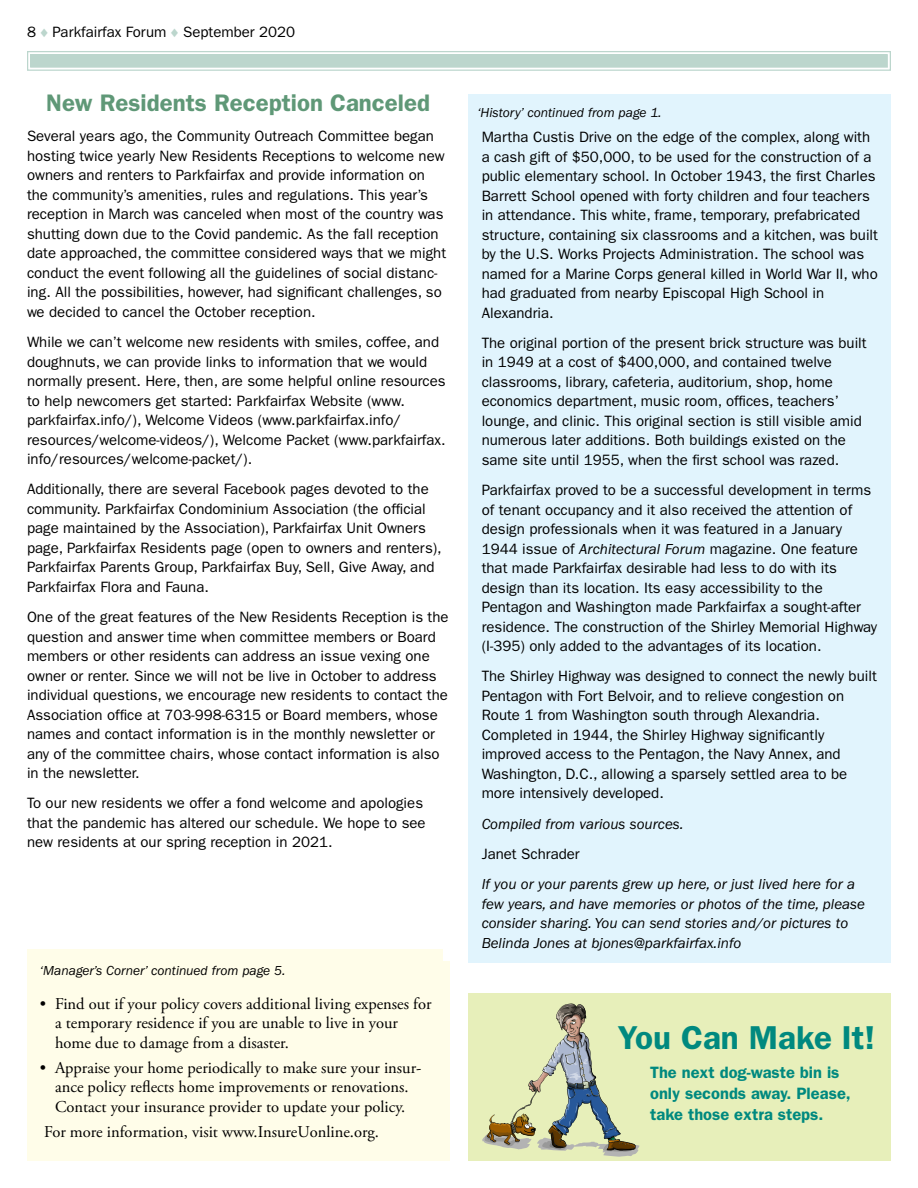
<style>
.page{position:relative;width:918px;height:1188px;background:#fff}
.page>*{position:absolute;margin:0;border:0;box-sizing:border-box;transform-origin:0 0}
.t1{font:600 33.3px "ITC Franklin Gothic Std";color:#00897f}
.t2{font:600 24px "ITC Franklin Gothic Std";color:#5f9877}
.t3{font:16.5px/19.5px "Adobe Garamond Pro";color:#000}
.t4{font:600 16.5px/21px "ITC Franklin Gothic Std";color:#00897f}
.t5{font:15px/19.5px "ITC Franklin Gothic Std";color:#000}
.t6{font:italic 15px/19.5px "ITC Franklin Gothic Std";color:#000}
.t7{font:italic 13.5px "ITC Franklin Gothic Std";color:#000}
.s1{color:#bcd6cd}
.s2{font-style:italic}
</style>
<div class="page">
<svg style="left:27px;top:51px;width:864px;height:20px"></svg>
<div style="left:30px;top:54px;width:858px;height:14px;border:1px solid #bcd6cd"></div>
<div style="left:33px;top:57px;width:852px;height:8px;border:1px solid #bcd6cd"></div>
<div style="left:27px;top:962px;width:422px;height:199px;background:#fffde9"></div>
<div style="left:469px;top:94px;width:422px;height:869px;background:#e1f4fd"></div>
<div style="left:27px;top:949px;width:416px;height:48px;background:#fffde9"></div>
<div style="left:469px;top:994px;width:422px;height:167px;background:#e7efba"></div>
<svg style="left:482px;top:1003px;width:157px;height:154px"></svg>
<p class="t5" style="left:27px;top:23px;width:270px">8 <span class="s1">◆</span> Parkfairfax Forum <span class="s1">◆</span> September 2020</p>
<h2 class="t2" style="left:46px;top:89px;width:385px">New Residents Reception Canceled</h2>
<p class="t5" style="left:27px;top:127px;width:421px">Several years ago, the Community Outreach Committee began hosting twice yearly New Residents Receptions to welcome new owners and renters to Parkfairfax and provide information on the community’s amenities, rules and regulations. This year’s reception in March was canceled when most of the country was shutting down due to the Covid pandemic. As the fall reception date approached, the committee considered ways that we might conduct the event following all the guidelines of social distanc&shy;ing. All the possibilities, however, had significant challenges, so we decided to cancel the October reception.</p>
<p class="t5" style="left:27px;top:332px;width:420px">While we can’t welcome new residents with smiles, coffee, and doughnuts, we can provide links to information that we would normally present. Here, then, are some helpful online resources to help newcomers get started: Parkfairfax Website (www. parkfairfax.info/), Welcome Videos (www.parkfairfax.info/ resources/welcome-videos/), Welcome Packet (www.parkfairfax. info/resources/welcome-packet/).</p>
<p class="t5" style="left:27px;top:480px;width:416px">Additionally, there are several Facebook pages devoted to the community. Parkfairfax Condominium Association (the official page maintained by the Association), Parkfairfax Unit Owners page, Parkfairfax Residents page (open to owners and renters), Parkfairfax Parents Group, Parkfairfax Buy, Sell, Give Away, and Parkfairfax Flora and Fauna.</p>
<p class="t5" style="left:27px;top:607px;width:423px">One of the great features of the New Residents Reception is the question and answer time when committee members or Board members or other residents can address an issue vexing one owner or renter. Since we will not be live in October to address individual questions, we encourage new residents to contact the Association office at 703-998-6315 or Board members, whose names and contact information is in the monthly newsletter or any of the committee chairs, whose contact information is also in the newsletter.</p>
<p class="t5" style="left:27px;top:794px;width:400px">To our new residents we offer a fond welcome and apologies that the pandemic has altered our schedule. We hope to see new residents at our spring reception in 2021.</p>
<p class="t7" style="left:40px;top:963px;width:247px">‘Manager’s Corner’ continued from page 5.</p>
<p class="t3" style="left:55px;top:994px;width:378px;text-indent:-15px">• Find out if your policy covers additional living expenses for a temporary residence if you are unable to live in your home due to damage from a disaster.</p>
<p class="t3" style="left:40px;top:1058px;width:383px;text-align:center">• Appraise your home periodically to make sure your insur&shy;ance policy reflects home improvements or renovations.<br>Contact your insurance provider to update your policy.</p>
<p class="t3" style="left:44px;top:1122px;width:336px">For more information, visit www.InsureUonline.org.</p>
<p class="t7" style="left:477px;top:105px;width:186px">‘History’ continued from page 1.</p>
<p class="t5" style="left:482px;top:127px;width:398px">Martha Custis Drive on the edge of the complex, along with a cash gift of $50,000, to be used for the construction of a public elementary school. In October 1943, the first Charles Barrett School opened with forty children and four teachers in attendance. This white, frame, temporary, prefabricated structure, containing six classrooms and a kitchen, was built by the U.S. Works Projects Administration. The school was named for a Marine Corps general killed in World War II, who had graduated from nearby Episcopal High School in Alexandria.</p>
<p class="t5" style="left:482px;top:333px;width:387px">The original portion of the present brick structure was built in 1949 at a cost of $400,000, and contained twelve classrooms, library, cafeteria, auditorium, shop, home economics department, music room, offices, teachers’ lounge, and clinic. This original section is still visible amid numerous later additions. Both buildings existed on the same site until 1955, when the first school was razed.</p>
<p class="t5" style="left:482px;top:480px;width:397px">Parkfairfax proved to be a successful development in terms of tenant occupancy and it also received the attention of design professionals when it was featured in a January 1944 issue of <span class="s2">Architectural Forum</span> magazine. One feature that made Parkfairfax desirable had less to do with its design than its location. Its easy accessibility to the Pentagon and Washington made Parkfairfax a sought-after residence. The construction of the Shirley Memorial Highway (I-395) only added to the advantages of its location.</p>
<p class="t5" style="left:482px;top:667px;width:397px">The Shirley Highway was designed to connect the newly built Pentagon with Fort Belvoir, and to relieve congestion on Route 1 from Washington south through Alexandria.<br>Completed in 1944, the Shirley Highway significantly improved access to the Pentagon, the Navy Annex, and Washington, D.C., allowing a sparsely settled area to be more intensively developed.</p>
<p class="t6" style="left:482px;top:814px;width:203px">Compiled from various sources.</p>
<p class="t5" style="left:482px;top:844px;width:100px">Janet Schrader</p>
<p class="t6" style="left:482px;top:875px;width:385px">If you or your parents grew up here, or just lived here for a few years, and have memories or photos of the time, please consider sharing. You can send stories and/or pictures to Belinda Jones at bjones@parkfairfax.info</p>
<h1 class="t1" style="left:618px;top:1017px;width:259px">You Can Make It!</h1>
<p class="t4" style="left:650px;top:1062px;width:202px">The next dog-waste bin is only seconds away. Please, take those extra steps.</p>
</div>
